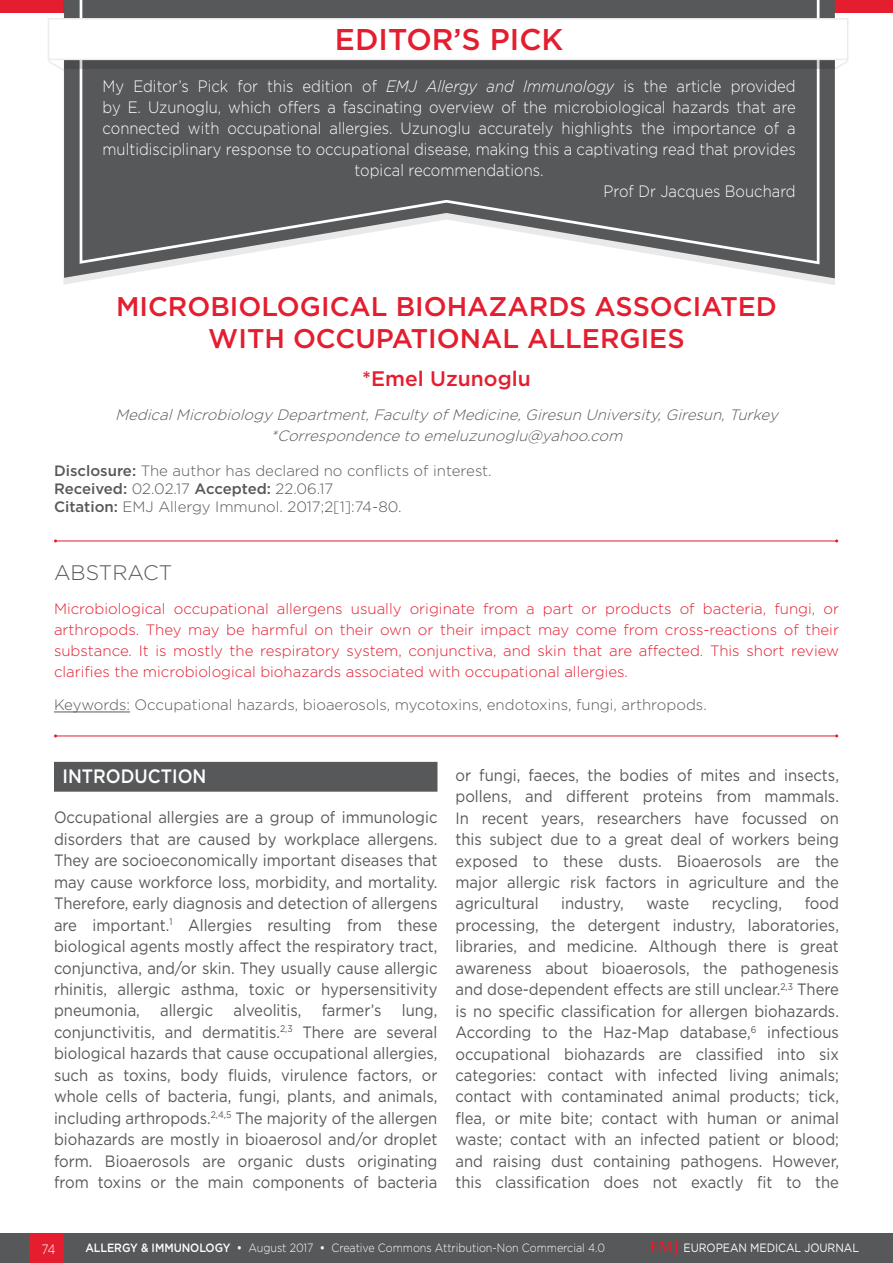
<style>
.page{position:relative;width:893px;height:1263px;background:#fff}
.page>*{position:absolute;margin:0;border:0;box-sizing:border-box;transform-origin:0 0}
._20__Editors_Pick{font:500 30px "Gotham";color:#e41d2f}
._1__Title{font:500 27px/32.4px "Gotham";color:#e41d2f;text-align:center}
._1__Title-2{font:500 21px "Gotham";color:#e41d2f}
._5__Abstract_Title{font:300 21px "Gotham";color:#57585a}
._8__Heading_1{font:500 19.35px "Gotham";color:#fff;scale:.91 1}
._21__Editors_Paragra{font:300 16.5px/21px "Gotham";color:#fff;text-align:center;scale:.9 1}
._11__Main_text{font:16.35px/21.5px "Gotham";color:#57585a;text-align:justify;scale:.91 1}
._6__Abstract_text{font:300 15px/21px "Gotham";color:#e41d2f;text-align:justify}
._5__Disclosure{font:300 15px/18px "Gotham";color:#57585a}
._3__Bi-lines{font:italic 300 15px/21px "Gotham";color:#57585a;text-align:center}
._7__Keywords{font:300 15px "Gotham";color:#57585a}
.t1{font:300 13.5px "Gotham";color:#fff;scale:.9 1}
.t2{font:300 12px "Gotham";letter-spacing:-.005em;color:#fff;scale:.9 1}
.t3{font:12px "Gotham";letter-spacing:-.005em;color:#fff;scale:.9 1}
.s1{font-style:italic}
.s2{font-weight:500}
.s3{font-family:"Palatino Linotype";font-weight:700;font-size:15px;color:#e41d2f}
</style>
<div class="page">
<div style="left:0;top:1233px;width:893px;height:30px;background:#57585a"></div>
<div style="left:30px;top:1233px;width:34px;height:30px;background:#e41d2f"></div>
<hr style="left:54px;top:711px;width:76px;height:1px;background:#57585a">
<div style="left:54px;top:762px;width:383px;height:30px;background:#57585a"></div>
<div style="left:0;top:0;width:893px;height:12px;background:#e41d2f"></div>
<hr style="left:55px;top:736px;width:782px;height:1px;background:#e41d2f">
<hr style="left:55px;top:541px;width:782px;height:1px;background:#e41d2f">
<svg style="left:64px;top:0;width:771px;height:278px"></svg>
<svg style="left:78px;top:0;width:743px;height:266px;background:#6c6c6e"></svg>
<svg style="left:48px;top:17px;width:801px;height:59px"></svg>
<p class="_20__Editors_Pick" style="left:335px;top:20px;width:230px">EDITOR’S PICK</p>
<p class="_21__Editors_Paragra" style="left:103px;top:75px;width:772px">My Editor’s Pick for this edition of <span class="s1">EMJ Allergy and Immunology</span> is the article provided by E. Uzunoglu, which offers a fascinating overview of the microbiological hazards that are connected with occupational allergies. Uzunoglu accurately highlights the importance of a multidisciplinary response to occupational disease, making this a captivating read that provides topical recommendations.</p>
<p class="_21__Editors_Paragra" style="left:604px;top:180px;width:215px">Prof Dr Jacques Bouchard</p>
<p class="_1__Title" style="left:116px;top:290px;width:662px">MICROBIOLOGICAL BIOHAZARDS ASSOCIATED<br>WITH OCCUPATIONAL ALLERGIES</p>
<p class="_1__Title-2" style="left:362px;top:365px;width:170px">*Emel Uzunoglu</p>
<p class="_3__Bi-lines" style="left:115px;top:404px;width:669px">MedicalMicrobiologyDepartment,FacultyofMedicine,Giresun University,Giresun,Turkey *Correspondenceto emeluzunoglu@yahoo.com</p>
<p class="_5__Disclosure" style="left:54px;top:461px;width:439px"><span class="s2">Disclosure:</span> The author has declared no conflicts of interest.<br><span class="s2">Received:</span> 02.02.17 <span class="s2">Accepted:</span> 22.06.17</p>
<p class="_5__Disclosure" style="left:54px;top:497px;width:349px"><span class="s2">Citation:</span> EMJ Allergy Immunol. 2017;2[1]:74-80.</p>
<p class="_5__Abstract_Title" style="left:54px;top:559px;width:120px">ABSTRACT</p>
<p class="_6__Abstract_text" style="left:54px;top:597px;width:786px">Microbiological occupational allergens usually originate from a part or products of bacteria, fungi, or arthropods. They may be harmful on their own or their impact may come from cross-reactions of their substance. It is mostly the respiratory system, conjunctiva, and skin that are affected. This short review clarifies the microbiological biohazards associated with occupational allergies.</p>
<p class="_7__Keywords" style="left:54px;top:696px;width:654px">Keywords: Occupational hazards, bioaerosols, mycotoxins, endotoxins, fungi, arthropods.</p>
<p class="_8__Heading_1" style="left:63px;top:764px;width:160px">INTRODUCTION</p>
<p class="_11__Main_text" style="left:54px;top:806px;width:423px">Occupational allergies are a group of immunologic disorders that are caused by workplace allergens.<br>They are socioeconomically important diseases that may cause workforce loss, morbidity, and mortality.<br>Therefore, early diagnosis and detection of allergens are important.<sup>1</sup> Allergies resulting from these biological agents mostly affect the respiratory tract, conjunctiva, and/or skin. They usually cause allergic rhinitis, allergic asthma, toxic or hypersensitivity pneumonia, allergic alveolitis, farmer’s lung, conjunctivitis, and dermatitis.<sup>2,3</sup> There are several biological hazards that cause occupational allergies, such as toxins, body fluids, virulence factors, or whole cells of bacteria, fungi, plants, and animals, including arthropods.<sup>2,4,5</sup> The majority of the allergen biohazards are mostly in bioaerosol and/or droplet form. Bioaerosols are organic dusts originating from toxins or the main components of bacteria</p>
<p class="_11__Main_text" style="left:455px;top:764px;width:423px">or fungi, faeces, the bodies of mites and insects, pollens, and different proteins from mammals.<br>In recent years, researchers have focussed on this subject due to a great deal of workers being exposed to these dusts. Bioaerosols are the major allergic risk factors in agriculture and the agricultural</p>
<p class="_11__Main_text" style="left:455px;top:892px;width:423px;text-indent:349px">food processing, the detergent industry, laboratories, libraries, and medicine. Although there is great awareness about bioaerosols, the pathogenesis and dose-dependent effects are still unclear.<sup>2,3</sup> There is no specific classification for allergen biohazards.<br>According to the Haz-Map database,<sup>6</sup> infectious occupational biohazards are classified into six categories: contact with infected living animals; contact with contaminated animal products; tick, flea, or mite bite; contact with human or animal waste; contact with an infected patient or blood; and raising dust containing pathogens. However, this classification does not exactly fit to the</p>
<p class="_11__Main_text" style="left:561px;top:892px;width:70px">industry,</p>
<p class="_11__Main_text" style="left:646px;top:892px;width:49px">waste</p>
<p class="_11__Main_text" style="left:712px;top:892px;width:79px">recycling,</p>
<p class="t1" style="left:42px;top:1240px;width:17px">74</p>
<p class="t2" style="left:85px;top:1240px;width:579px"><span class="s2">ALLERGY &amp; IMMUNOLOGY •</span> August 2017 <span class="s2">•</span> Creative Commons Attribution-Non Commercial 4.0</p>
<p class="t3" style="left:650px;top:1240px;width:234px"><span class="s3">EMJ</span> EUROPEAN MEDICAL JOURNAL</p>
</div>
